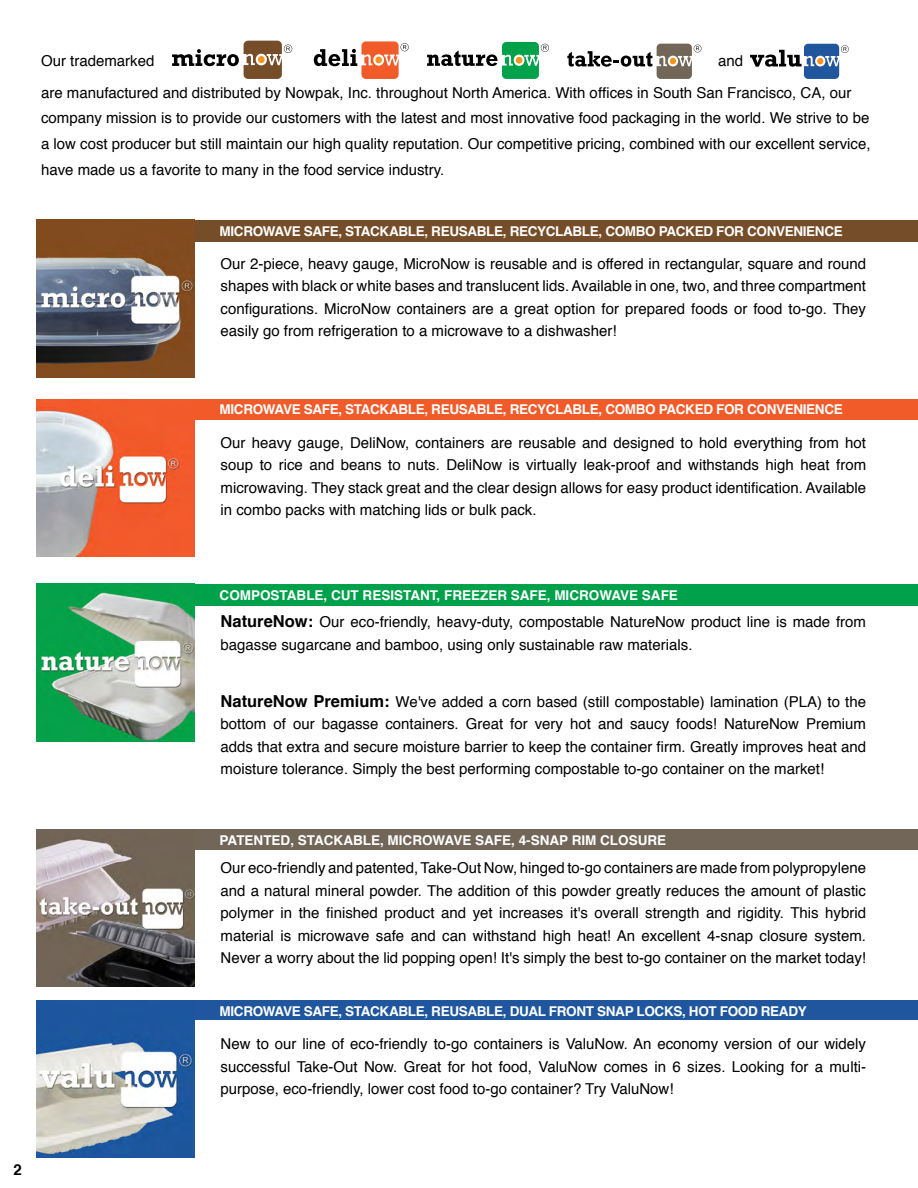
<style>
.page{position:relative;width:918px;height:1188px;background:#fff}
.page>*{position:absolute;margin:0;border:0;box-sizing:border-box;transform-origin:0 0}
.t1{font:15px/22.5px "Helvetica";color:#000;text-align:justify}
.t2{font:700 15px "Helvetica";color:#000}
.t3{font:700 13.5px "Helvetica";letter-spacing:-.025em;color:#fff}
.t4{font:700 13.5px "Helvetica";color:#fff}
.s1{font-weight:700;font-size:16.5px}
</style>
<div class="page">
<div style="left:193px;top:220px;width:725px;height:21px;background:#754d29"></div>
<div style="left:193px;top:399px;width:725px;height:20px;background:#f15a29"></div>
<div style="left:193px;top:584px;width:725px;height:21px;background:#00a14b"></div>
<div style="left:193px;top:830px;width:725px;height:20px;background:#726658"></div>
<div style="left:193px;top:1001px;width:725px;height:19px;background:#1f569d"></div>
<svg style="left:567px;top:44px;width:134px;height:35px"></svg>
<svg style="left:427px;top:42px;width:122px;height:37px"></svg>
<svg style="left:314px;top:41px;width:95px;height:38px"></svg>
<svg style="left:172px;top:41px;width:120px;height:38px"></svg>
<svg style="left:750px;top:44px;width:99px;height:35px"></svg>
<img style="left:37px;top:220px;width:157px;height:157px">
<img style="left:37px;top:399px;width:157px;height:157px">
<img style="left:37px;top:584px;width:157px;height:157px">
<img style="left:37px;top:830px;width:157px;height:157px">
<img style="left:37px;top:1001px;width:157px;height:157px">
<p class="t1" style="left:41px;top:50px;width:115px">Our trademarked</p>
<p class="t1" style="left:41px;top:45px;width:812px;line-height:31.8px;text-indent:677px">and<br>are manufactured and distributed by Nowpak, Inc. throughout North America. With offices in South San Francisco, CA, our</p>
<p class="t1" style="left:41px;top:106px;width:831px;line-height:25.8px">company mission is to provide our customers with the latest and most innovative food packaging in the world. We strive to be a low cost producer but still maintain our high quality reputation. Our competitive pricing, combined with our excellent service, have made us a favorite to many in the food service industry.</p>
<p class="t3" style="left:220px;top:220px;width:625px">MICROWAVE SAFE, STACKABLE, REUSABLE, RECYCLABLE, COMBO PACKED FOR CONVENIENCE</p>
<p class="t1" style="left:221px;top:253px;width:647px">Our 2-piece, heavy gauge, MicroNow is reusable and is offered in rectangular, square and round shapes with black or white bases and translucent lids. Available in one, two, and three compartment configurations. MicroNow containers are a great option for prepared foods or food to-go. They easily go from refrigeration to a microwave to a dishwasher!</p>
<p class="t3" style="left:220px;top:399px;width:625px">MICROWAVE SAFE, STACKABLE, REUSABLE, RECYCLABLE, COMBO PACKED FOR CONVENIENCE</p>
<p class="t1" style="left:221px;top:432px;width:647px">Our heavy gauge, DeliNow, containers are reusable and designed to hold everything from hot soup to rice and beans to nuts. DeliNow is virtually leak-proof and withstands high heat from microwaving. They stack great and the clear design allows for easy product identification. Available in combo packs with matching lids or bulk pack.</p>
<p class="t2" style="left:14px;top:1157px;width:10px">2</p>
<p class="t4" style="left:220px;top:584px;width:460px">COMPOSTABLE, CUT RESISTANT, FREEZER SAFE, MICROWAVE SAFE</p>
<p class="t1" style="left:221px;top:611px;width:647px"><span class="s1">NatureNow:</span> Our eco-friendly, heavy-duty, compostable NatureNow product line is made from bagasse sugarcane and bamboo, using only sustainable raw materials.</p>
<p class="t1" style="left:221px;top:690px;width:647px"><span class="s1">NatureNow Premium:</span> We've added a corn based (still compostable) lamination (PLA) to the bottom of our bagasse containers. Great for very hot and saucy foods! NatureNow Premium adds that extra and secure moisture barrier to keep the container firm. Greatly improves heat and moisture tolerance. Simply the best performing compostable to-go container on the market!</p>
<p class="t4" style="left:220px;top:829px;width:448px">PATENTED, STACKABLE, MICROWAVE SAFE, 4-SNAP RIM CLOSURE</p>
<p class="t1" style="left:221px;top:857px;width:647px">Our eco-friendly and patented, Take-Out Now, hinged to-go containers are made from polypropylene and a natural mineral powder. The addition of this powder greatly reduces the amount of plastic polymer in the finished product and yet increases it's overall strength and rigidity. This hybrid material is microwave safe and can withstand high heat! An excellent 4-snap closure system.<br>Never a worry about the lid popping open! It's simply the best to-go container on the market today!</p>
<p class="t3" style="left:220px;top:1000px;width:589px">MICROWAVE SAFE, STACKABLE, REUSABLE, DUAL FRONT SNAP LOCKS, HOT FOOD READY</p>
<p class="t1" style="left:221px;top:1033px;width:647px">New to our line of eco-friendly to-go containers is ValuNow. An economy version of our widely successful Take-Out Now. Great for hot food, ValuNow comes in 6 sizes. Looking for a multi&shy;purpose, eco-friendly, lower cost food to-go container? Try ValuNow!</p>
</div>
